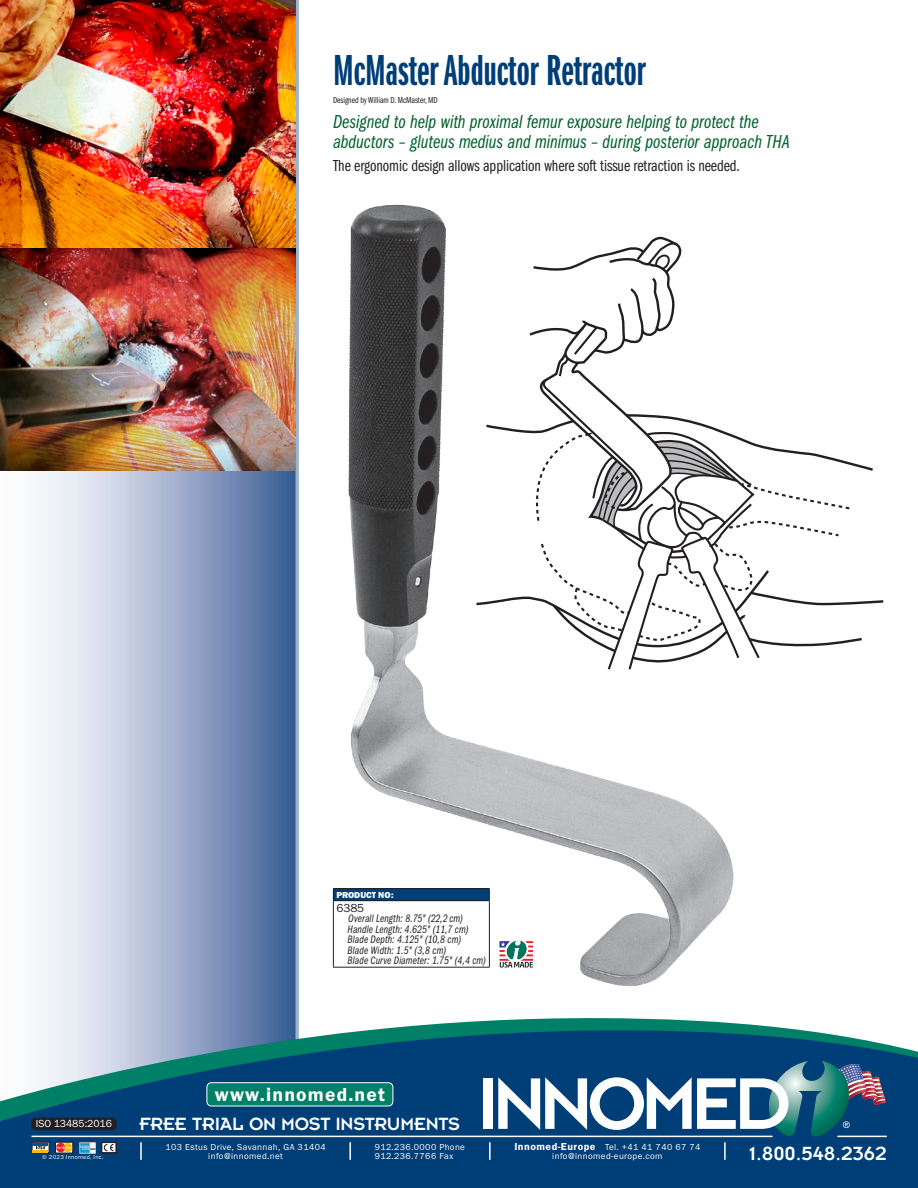
<style>
.page{position:relative;width:918px;height:1188px;background:#fff}
.page>*{position:absolute;margin:0;border:0;box-sizing:border-box;transform-origin:0 0}
.t1{font:45px "ITC Franklin Gothic Std Dm X Cp";color:#003e78}
.t2{font:21px "Insignia LT Pro";color:#fff}
.t3{font:19.5px/19.5px "ITC Franklin Gothic Std Bk Cp It";color:#00622c}
.t4{font:19.5px "Insignia LT Pro";letter-spacing:-.01em;color:#fff}
.t5{font:19.5px "Franklin Gothic URW Dem";letter-spacing:.06em;color:#fff}
.t6{font:16.5px "ITC Franklin Gothic Std Bk Cp";letter-spacing:-.005em;color:#231f20}
.t7{font:12px "Franklin Gothic URW Boo";color:#231f20}
.t8{font:11.25px/10.5px "ITC Franklin Gothic Std Bk Cp It";letter-spacing:.01em;color:#231f20}
.t9{font:10.65px "Franklin Gothic URW Boo";letter-spacing:-.005em;color:#fff}
.t10{font:9px/9px "Franklin Gothic URW Boo";letter-spacing:.045em;color:#fff;text-align:center}
.t11{font:9px "ITC Franklin Gothic Std Bk Cp";letter-spacing:-.005em;color:#231f20}
.t12{font:9px "Franklin Gothic URW Hea";letter-spacing:-.005em;color:#fff}
.t13{font:6px "Franklin Gothic URW Boo";letter-spacing:.045em;color:#fff}
.s1{font-family:"Franklin Gothic URW Dem";font-size:10.5px}
</style>
<div class="page">
<svg style="left:40px;top:471px;width:256px;height:547px;background:#a3b1ce"></svg>
<hr style="left:296px;top:0;width:2px;height:1044px;background:#cfd6e6">
<img style="left:348px;top:204px;width:386px;height:782px">
<div style="left:333px;top:888px;width:157px;height:80px;background:#fff"></div>
<div style="left:333px;top:889px;width:156px;height:12px;background:#003e78"></div>
<hr style="left:333px;top:901px;width:1px;height:66px;background:#231f20">
<hr style="left:489px;top:901px;width:1px;height:66px;background:#231f20">
<hr style="left:333px;top:967px;width:157px;height:1px;background:#231f20">
<hr style="left:333px;top:888px;width:157px;height:1px;background:#231f20">
<hr style="left:333px;top:900px;width:157px;height:1px;background:#231f20">
<svg style="left:500px;top:941px;width:33px;height:27px"></svg>
<img style="left:0;top:0;width:296px;height:471px">
<svg style="left:474px;top:236px;width:410px;height:436px"></svg>
<svg style="left:0;top:1018px;width:918px;height:170px;background:#28638b"></svg>
<svg style="left:32px;top:1142px;width:17px;height:11px"></svg>
<hr style="left:33px;top:1143px;width:15px;height:3px;background:#0d4da1">
<svg style="left:55px;top:1142px;width:18px;height:11px"></svg>
<img style="left:79px;top:1142px;width:17px;height:11px">
<div style="left:101px;top:1142px;width:15px;height:11px;border:1px solid #231f20"></div>
<svg style="left:104px;top:1144px;width:10px;height:7px"></svg>
<div style="left:102px;top:1142px;width:14px;height:11px;border:1px solid #231f20"></div>
<div style="left:483px;top:1078px;width:10px;height:51px;background:#fff"></div>
<svg style="left:498px;top:1061px;width:388px;height:99px"></svg>
<div style="left:32px;top:1118px;width:84px;height:12px;background:#231f20;border-radius:4px"></div>
<div style="left:207px;top:1083px;width:186px;height:23px;background:#008066;border-radius:4px"></div>
<div style="left:207px;top:1082px;width:186px;height:24px;border:1px solid #fff;border-radius:4px"></div>
<h1 class="t1" style="left:333px;top:46px;width:314px">McMaster Abductor Retractor</h1>
<p class="t11" style="left:333px;top:95px;width:106px">Designed by William D. McMaster, MD</p>
<h3 class="t3" style="left:333px;top:113px;width:458px">Designed to help with proximal femur exposure helping to protect the abductors – gluteus medius and minimus – during posterior approach THA</h3>
<h3 class="t6" style="left:333px;top:157px;width:408px">The ergonomic design allows application where soft tissue retraction is needed.</h3>
<p class="t12" style="left:336px;top:889px;width:59px">PRODUCT NO:</p>
<p class="t7" style="left:336px;top:900px;width:29px">6385</p>
<p class="t8" style="left:348px;top:913px;width:140px">Overall Length: 8.75" (22,2 cm)<br>Handle Length: 4.625" (11,7 cm)<br>Blade Depth: 4.125" (10,8 cm)<br>Blade Width: 1.5" (3,8 cm)<br>Blade Curve Diameter: 1.75" (4,4 cm)</p>
<p class="t9" style="left:36px;top:1117px;width:78px">ISO 13485:2016</p>
<h3 class="t5" style="left:215px;top:1082px;width:172px">www.innomed.net</h3>
<h3 class="t4" style="left:140px;top:1114px;width:322px">FREE TRIAL ON MOST INSTRUMENTS</h3>
<p class="t10" style="left:166px;top:1142px;width:162px">103 Estus Drive, Savannah, GA 31404 info@innomed.net</p>
<p class="t10" style="left:375px;top:1142px;width:92px;text-align:left">912.236.0000 Phone<br>912.236.7766 Fax</p>
<p class="t10" style="left:514px;top:1142px;width:188px"><span class="s1">Innomed-Europe</span> Tel. +41 41 740 67 74</p>
<p class="t13" style="left:42px;top:1153px;width:63px">© 2023 Innomed, Inc.</p>
<p class="t10" style="left:552px;top:1151px;width:112px">info@innomed-europe.com</p>
<h2 class="t2" style="left:749px;top:1143px;width:139px">1.800.548.2362</h2>
</div>
